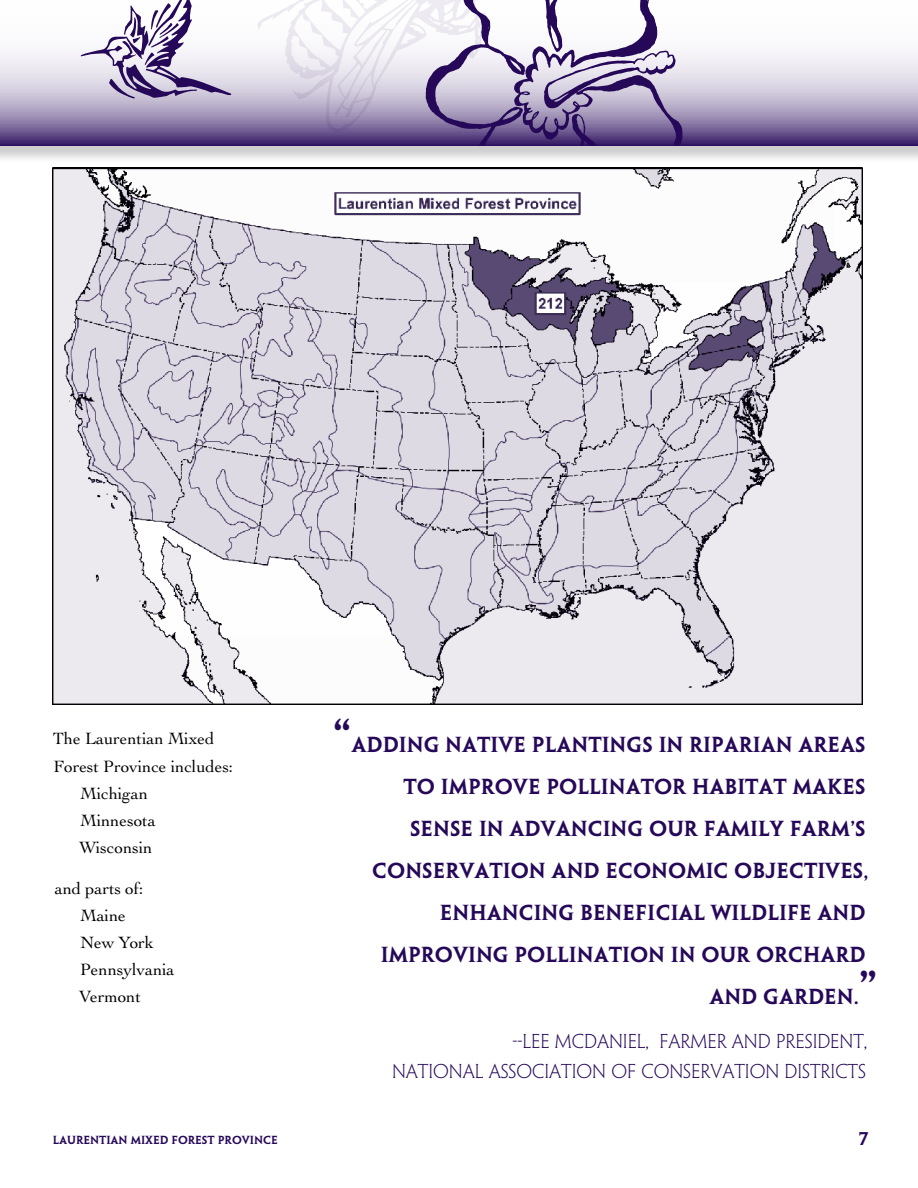
<style>
.page{position:relative;width:918px;height:1188px;background:#fff}
.page>*{position:absolute;margin:0;border:0;box-sizing:border-box;transform-origin:0 0}
.t1{font:19.5px "Penumbra MM";color:#260859}
.t2{font:18px/30px "Penumbra MM";color:#260859;text-align:right}
.t3{font:17.25px/27px "Cochin";letter-spacing:-.005em;color:#000}
.t4{font:10.5px "Penumbra MM";letter-spacing:-.005em;color:#260859}
.s1{font-size:42.75px}
</style>
<div class="page">
<div style="left:0;top:0;width:918px;height:166px;background:#000;opacity:.2"></div>
<svg style="left:0;top:0;width:918px;height:146px"></svg>
<svg style="left:248px;top:0;width:435px;height:145px"></svg>
<svg style="left:80px;top:0;width:151px;height:99px"></svg>
<img style="left:52px;top:167px;width:811px;height:538px">
<p class="t3" style="left:53px;top:725px;width:163px">The Laurentian Mixed</p>
<p class="t3" style="left:53px;top:753px;width:181px">Forest Province includes:</p>
<p class="t3" style="left:80px;top:780px;width:69px">Michigan</p>
<p class="t3" style="left:80px;top:807px;width:77px">Minnesota</p>
<p class="t3" style="left:79px;top:834px;width:75px">Wisconsin</p>
<p class="t3" style="left:79px;top:875px;width:97px;text-indent:-24px">and parts of:<br>Maine<br>New York<br>Pennsylvania<br>Vermont</p>
<p class="t4" style="left:53px;top:1134px;width:226px">LAURENTIAN MIXED FOREST PROVINCE</p>
<p class="t1" style="left:333px;top:734px;width:534px"><span class="s1">“</span>ADDING NATIVE PLANTINGS IN RIPARIAN AREAS</p>
<p class="t1" style="left:403px;top:776px;width:464px">TO IMPROVE POLLINATOR HABITAT MAKES</p>
<p class="t1" style="left:410px;top:818px;width:457px">SENSE IN ADVANCING OUR FAMILY FARM’S</p>
<p class="t1" style="left:372px;top:860px;width:498px">CONSERVATION AND ECONOMIC OBJECTIVES,</p>
<p class="t1" style="left:440px;top:902px;width:427px">ENHANCING BENEFICIAL WILDLIFE AND</p>
<p class="t1" style="left:381px;top:944px;width:486px">IMPROVING POLLINATION IN OUR ORCHARD</p>
<p class="t1" style="left:709px;top:986px;width:169px">AND GARDEN.<span class="s1">”</span></p>
<p class="t2" style="left:392px;top:1026px;width:477px">--LEE MCDANIEL, FARMER AND PRESIDENT,<br>NATIONAL ASSOCIATION OF CONSERVATION DISTRICTS</p>
</div>
